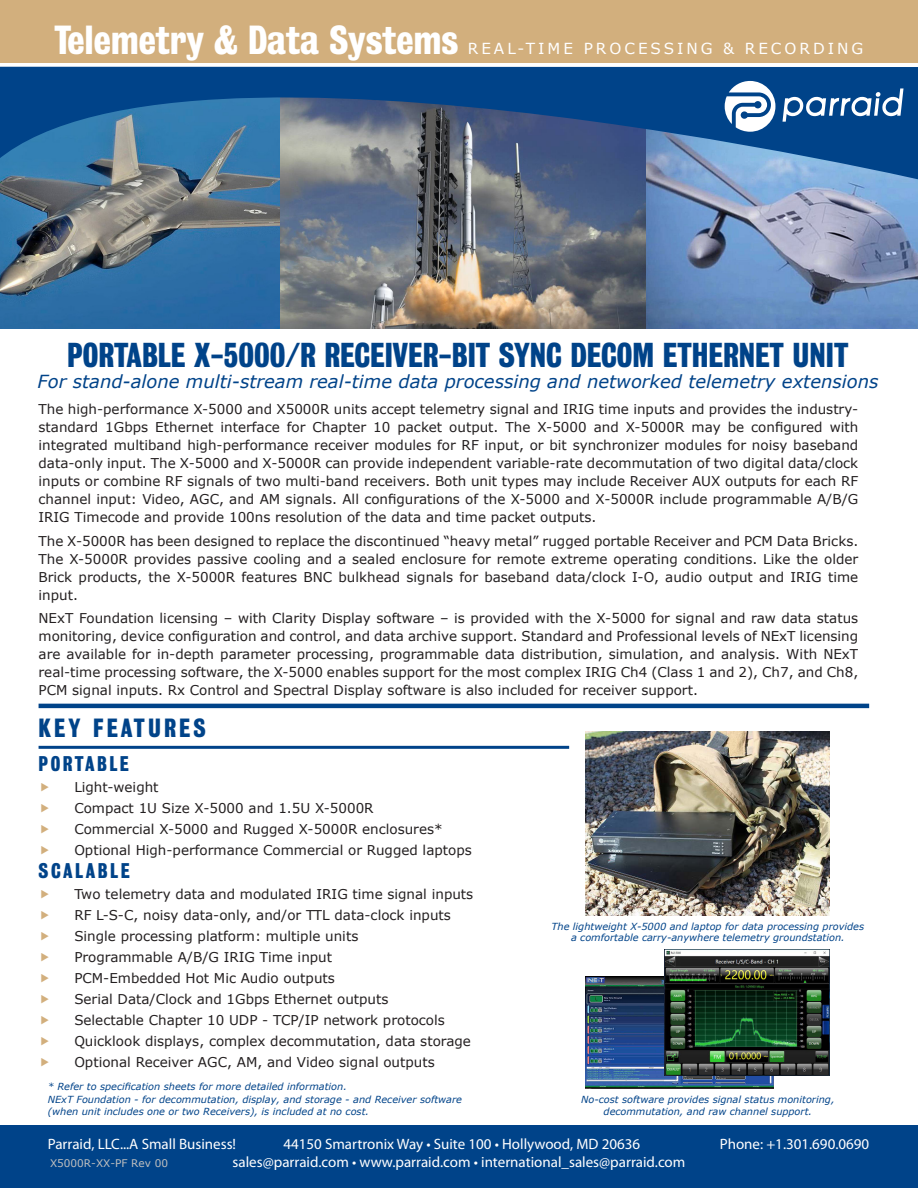
<style>
.page{position:relative;width:918px;height:1188px;background:#fff}
.page>*{position:absolute;margin:0;border:0;box-sizing:border-box;transform-origin:0 0}
.t1{font:36.9px "Bureau Grot Three Seven";color:#fff}
.t2{font:31.5px "Bureau Grot Three Seven";color:#004389}
.t3{font:24px "Bureau Grot Three Seven";letter-spacing:.13em;color:#004389}
.t4{font:19.35px "Bureau Grot Three Seven";letter-spacing:.13em;color:#004389}
.t5{font:italic 18px "Verdana";color:#004389}
.t6{font:15.15px "Verdana";letter-spacing:.195em;color:#fff}
.t7{font:15px "Myriad Pro";color:#fff}
.t8{font:13.5px/18px "Verdana";color:#231f20;text-align:justify}
.t9{font:10.5px "Verdana";color:#bfbfbf}
.t10{font:italic 9.75px/11.7px "Verdana";color:#004389;text-align:center}
</style>
<div class="page">
<div style="left:0;top:1126px;width:918px;height:62px;background:#004389"></div>
<hr style="left:39px;top:704px;width:830px;height:4px;background:#004389">
<img style="left:0;top:186px;width:281px;height:142px">
<img style="left:281px;top:186px;width:365px;height:142px">
<img style="left:646px;top:186px;width:272px;height:142px">
<svg style="left:0;top:0;width:918px;height:186px;background:#71828e"></svg>
<svg style="left:783px;top:88px;width:121px;height:34px"></svg>
<svg style="left:725px;top:81px;width:50px;height:51px"></svg>
<hr style="left:39px;top:746px;width:530px;height:3px;background:#004389">
<img style="left:586px;top:732px;width:244px;height:184px">
<img style="left:586px;top:977px;width:187px;height:112px">
<img style="left:664px;top:949px;width:166px;height:127px">
<h1 class="t1" style="left:54px;top:18px;width:406px">Telemetry &amp; Data Systems</h1>
<p class="t6" style="left:468px;top:38px;width:397px">REAL-TIME PROCESSING &amp; RECORDING</p>
<h2 class="t2" style="left:67px;top:337px;width:783px">PORTABLE X-5000/R RECEIVER-BIT SYNC DECOM ETHERNET UNIT</h2>
<h3 class="t5" style="left:37px;top:369px;width:843px">For stand-alone multi-stream real-time data processing and networked telemetry extensions</h3>
<p class="t8" style="left:39px;top:400px;width:821px">The high-performance X-5000 and X5000R units accept telemetry signal and IRIG time inputs and provides the industry&shy;standard 1Gbps Ethernet interface for Chapter 10 packet output. The X-5000 and X-5000R may be configured with integrated multiband high-performance receiver modules for RF input, or bit synchronizer modules for noisy baseband data-only input. The X-5000 and X-5000R can provide independent variable-rate decommutation of two digital data/clock inputs or combine RF signals of two multi-band receivers. Both unit types may include Receiver AUX outputs for each RF channel input: Video, AGC, and AM signals. All configurations of the X-5000 and X-5000R include programmable A/B/G IRIG Timecode and provide 100ns resolution of the data and time packet outputs.</p>
<p class="t8" style="left:39px;top:532px;width:821px">The X-5000R has been designed to replace the discontinued “heavy metal” rugged portable Receiver and PCM Data Bricks.<br>The X-5000R provides passive cooling and a sealed enclosure for remote extreme operating conditions. Like the older Brick products, the X-5000R features BNC bulkhead signals for baseband data/clock I-O, audio output and IRIG time input.</p>
<p class="t8" style="left:39px;top:609px;width:821px">NExT Foundation licensing – with Clarity Display software – is provided with the X-5000 for signal and raw data status monitoring, device configuration and control, and data archive support. Standard and Professional levels of NExT licensing are available for in-depth parameter processing, programmable data distribution, simulation, and analysis. With NExT real-time processing software, the X-5000 enables support for the most complex IRIG Ch4 (Class 1 and 2), Ch7, and Ch8, PCM signal inputs. Rx Control and Spectral Display software is also included for receiver support.</p>
<h3 class="t3" style="left:39px;top:713px;width:169px">KEY FEATURES</h3>
<h3 class="t4" style="left:39px;top:752px;width:92px">PORTABLE</h3>
<p class="t8" style="left:74px;top:776px;width:399px;line-height:21px;text-align:left">Light-weight<br>Compact 1U Size X-5000 and 1.5U X-5000R<br>Commercial X-5000 and Rugged X-5000R enclosures* Optional High-performance Commercial or Rugged laptops</p>
<h3 class="t4" style="left:39px;top:859px;width:93px">SCALABLE</h3>
<p class="t8" style="left:74px;top:883px;width:400px;line-height:21px;text-align:left">Two telemetry data and modulated IRIG time signal inputs RF L-S-C, noisy data-only, and/or TTL data-clock inputs Single processing platform: multiple units<br>Programmable A/B/G IRIG Time input<br>PCM-Embedded Hot Mic Audio outputs<br>Serial Data/Clock and 1Gbps Ethernet outputs<br>Selectable Chapter 10 UDP - TCP/IP network protocols Quicklook displays, complex decommutation, data storage Optional Receiver AGC, AM, and Video signal outputs</p>
<p class="t10" style="left:48px;top:1080px;width:301px">* Refer to specification sheets for more detailed information.</p>
<p class="t10" style="left:48px;top:1094px;width:416px;text-align:left">NExT Foundation - for decommutation, display, and storage - and Receiver software (when unit includes one or two Receivers), is included at no cost.</p>
<p class="t10" style="left:552px;top:920px;width:314px">The lightweight X-5000 and laptop for data processing provides a comfortable carry-anywhere telemetry groundstation.</p>
<p class="t10" style="left:581px;top:1094px;width:255px">No-cost software provides signal status monitoring, decommutation, and raw channel support.</p>
<p class="t7" style="left:48px;top:1135px;width:190px">Parraid, LLC...A Small Business!</p>
<p class="t7" style="left:283px;top:1135px;width:358px">44150 Smartronix Way • Suite 100 • Hollywood, MD 20636</p>
<p class="t7" style="left:720px;top:1135px;width:151px">Phone: +1.301.690.0690</p>
<p class="t7" style="left:233px;top:1153px;width:454px">sales@parraid.com • www.parraid.com • international_sales@parraid.com</p>
<p class="t9" style="left:50px;top:1156px;width:120px">X5000R-XX-PF Rev 00</p>
</div>
